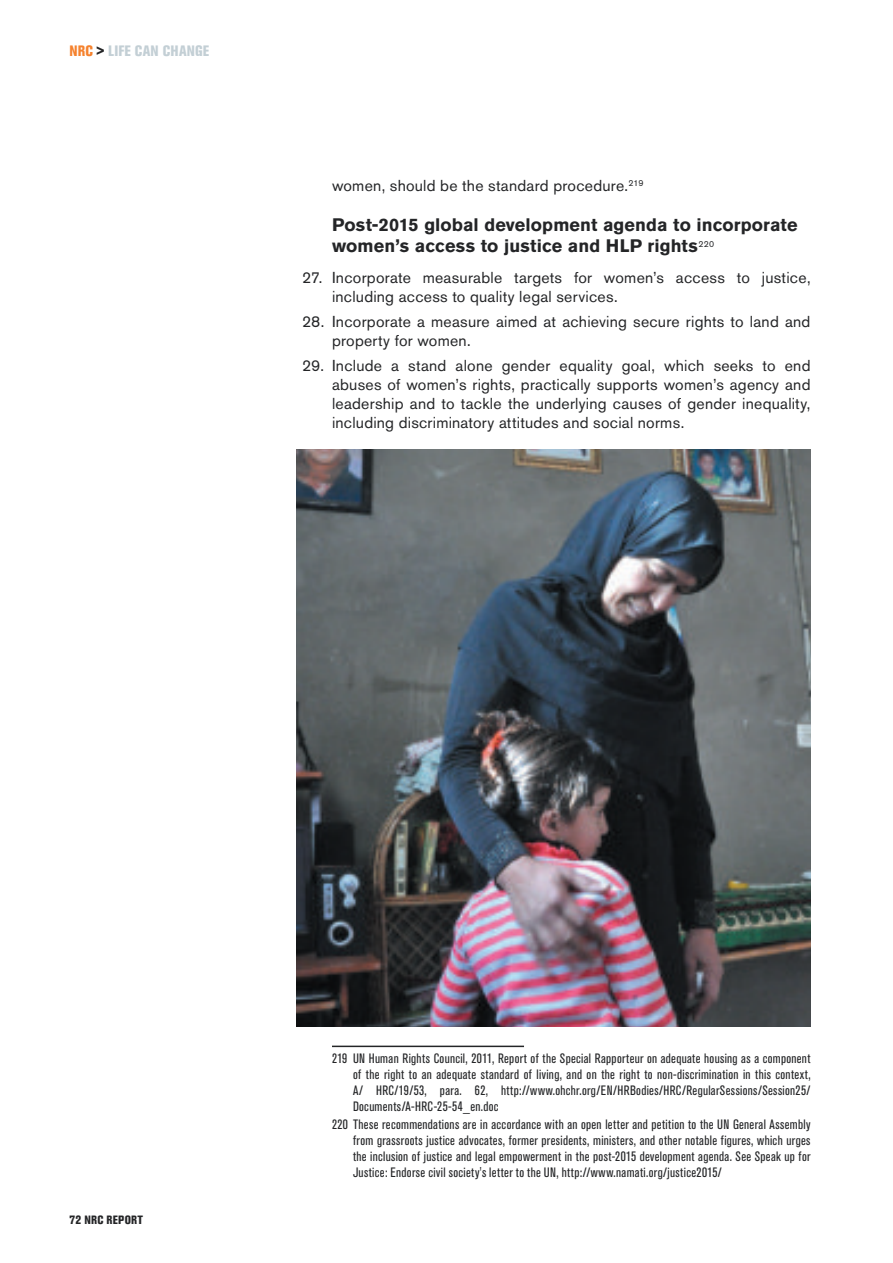
<style>
.page{position:relative;width:893px;height:1263px;background:#fff}
.page>*{position:absolute;margin:0;border:0;box-sizing:border-box;transform-origin:0 0}
.t1{font:700 18px/21.6px "Akzidenz Grotesk BQ";letter-spacing:.005em;color:#242527}
.t2{font:15.75px/18.9px "Akzidenz Grotesk BQ";letter-spacing:.015em;color:#242527}
.t3{font:800 condensed 15px "Akzidenz Grotesk BE";letter-spacing:.015em;color:#c3cfd5}
.t4{font:condensed 13.5px/16.2px "Akzidenz Grotesk BQ";letter-spacing:.025em;color:#242527;text-align:justify}
.t5{font:800 condensed 12px "Akzidenz Grotesk BE";letter-spacing:.02em;color:#242527}
.s1{color:#f5822e}
.s2{color:#242527}
</style>
<div class="page">
<img style="left:296px;top:449px;width:514px;height:578px">
<hr style="left:332px;top:1045px;width:192px;height:2px;background:#242527">
<p class="t3" style="left:69px;top:45px;width:141px"><span class="s1">NRC</span> <span class="s2">&gt;</span> LIFE CAN CHANGE</p>
<p class="t2" style="left:332px;top:176px;width:313px">women, should be the standard procedure.<sup>219</sup></p>
<h1 class="t1" style="left:332px;top:214px;width:467px">Post-2015 global development agenda to incorporate women’s access to justice and HLP rights<sup>220</sup></h1>
<p class="t2" style="left:332px;top:268px;width:480px;text-indent:-30px">27. Incorporate measurable targets for women’s access to justice, including access to quality legal services.</p>
<p class="t2" style="left:332px;top:312px;width:480px;text-indent:-30px">28. Incorporate a measure aimed at achieving secure rights to land and property for women.</p>
<p class="t2" style="left:332px;top:356px;width:480px;text-align:justify;text-indent:-30px">29. Include a stand alone gender equality goal, which seeks to end abuses of women’s rights, practically supports women’s agency and leadership and to tackle the underlying causes of gender inequality, including discriminatory attitudes and social norms.</p>
<p class="t5" style="left:69px;top:1216px;width:75px">72 NRC REPORT</p>
<p class="t4" style="left:353px;top:1050px;width:459px;text-indent:-21px">219 UN Human Rights Council, 2011, Report of the Special Rapporteur on adequate housing as a component of the right to an adequate standard of living, and on the right to non-discrimination in this context, A/ HRC/19/53, para. 62, http://www.ohchr.org/EN/HRBodies/HRC/RegularSessions/Session25/ Documents/A-HRC-25-54_en.doc</p>
<p class="t4" style="left:353px;top:1116px;width:459px;text-indent:-21px">220 These recommendations are in accordance with an open letter and petition to the UN General Assembly from grassroots justice advocates, former presidents, ministers, and other notable figures, which urges the inclusion of justice and legal empowerment in the post-2015 development agenda. See Speak up for Justice: Endorse civil society's letter to the UN, http://www.namati.org/justice2015/</p>
</div>
